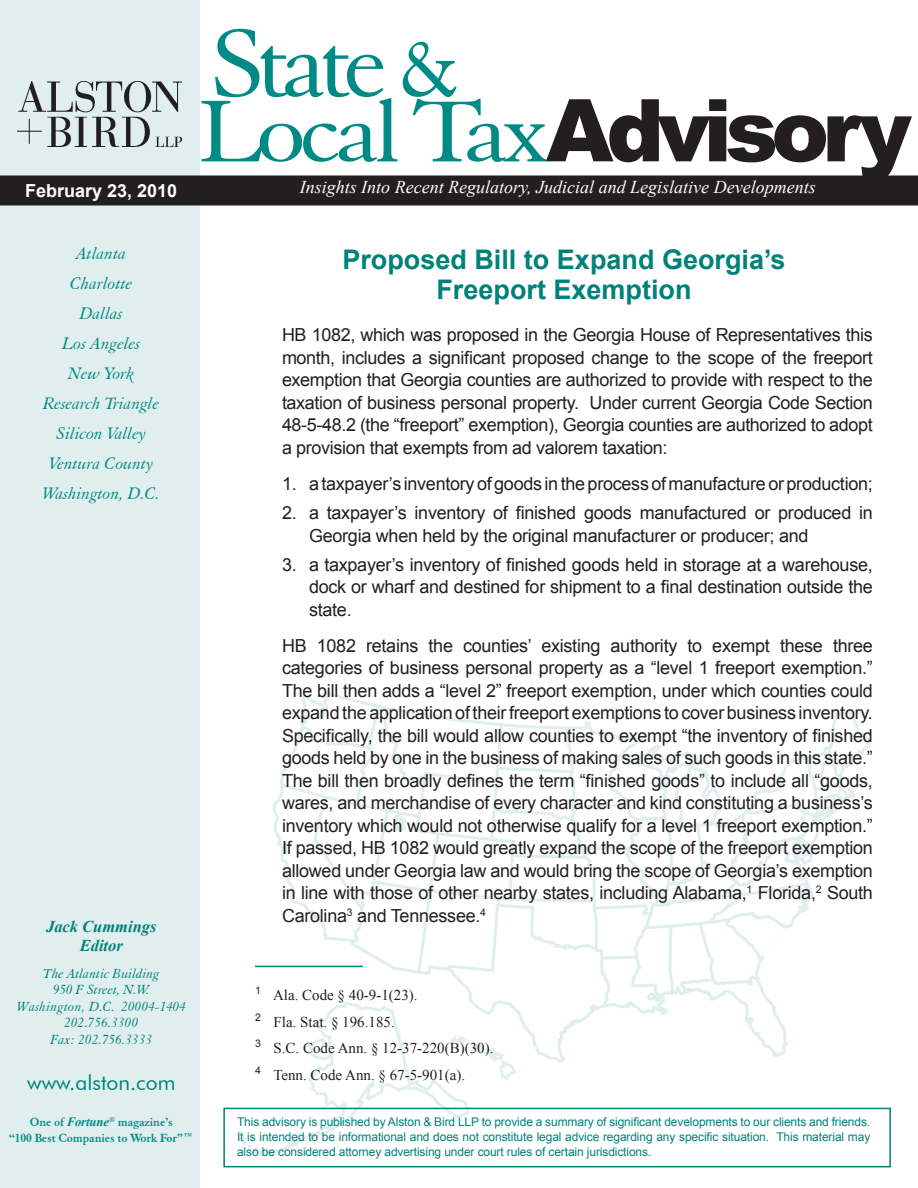
<style>
.page{position:relative;width:918px;height:1188px;background:#fff}
.page>*{position:absolute;margin:0;border:0;box-sizing:border-box;transform-origin:0 0}
.t1{font:105.15px "Elegant Garamond BT";letter-spacing:-.06em;color:#008a85}
.t2{font:94.65px "Elegant Garamond BT";letter-spacing:-.06em;color:#008a85;scale:1.11 1}
.t3{font:700 27px/30px "Arial";color:#00817a;text-align:center}
.t4{font:21px "Futura BT";color:#00817a}
.Body{font:18px/22.5px "Arial";letter-spacing:-.015em;color:#231f20;text-align:justify}
.t5{font:italic 18px "Elegant Garamond BT";color:#008a85}
.t6{font:italic 18px "Times New Roman";color:#fff}
.t7{font:700 18px "Arial";color:#fff}
.t8{font:italic 700 16.5px "Times New Roman";color:#00817a}
.Footnote{font:15px "Times New Roman";color:#231f20}
.t9{font:italic 14.25px/16.5px "Elegant Garamond BT";letter-spacing:.02em;color:#00817a;text-align:center}
.t10{font:700 12.75px/15.3px "Elegant Garamond BT";letter-spacing:-.01em;color:#008a85;text-align:center}
.Body_Text{font:12px/15px "Arial";letter-spacing:-.01em;color:#00817a;text-align:justify}
.s1{font-family:"Arial";font-weight:900;font-size:86.7px;color:#231f20}
.s2{font-family:"Times New Roman";font-style:italic}
</style>
<div class="page">
<div style="left:0;top:0;width:199px;height:1188px;background:#e0eeee"></div>
<div style="left:0;top:176px;width:918px;height:30px;background:#231f20"></div>
<svg style="left:295px;top:175px;width:524px;height:31px"></svg>
<img style="left:239px;top:691px;width:631px;height:464px">
<img style="left:17px;top:81px;width:165px;height:65px">
<div style="left:223px;top:1108px;width:668px;height:59px;border:2px solid #00817a"></div>
<hr style="left:255px;top:966px;width:108px;height:1px;background:#008a85">
<p class="t7" style="left:25px;top:179px;width:154px">February 23, 2010</p>
<p class="t1" style="left:209px;top:1px;width:252px">State &amp;</p>
<p class="t2" style="left:198px;top:75px;width:644px">Local Tax<span class="s1">Advisory</span></p>
<p class="t6" style="left:300px;top:175px;width:517px">Insights Into Recent Regulatory, Judicial and Legislative Developments</p>
<p class="t5" style="left:77px;top:243px;width:51px">Atlanta</p>
<p class="t5" style="left:70px;top:273px;width:64px">Charlotte</p>
<p class="t5" style="left:80px;top:303px;width:44px">Dallas</p>
<p class="t5" style="left:62px;top:333px;width:79px">Los Angeles</p>
<p class="t5" style="left:68px;top:363px;width:67px">New York</p>
<p class="t5" style="left:43px;top:393px;width:118px">Research Triangle</p>
<p class="t5" style="left:57px;top:423px;width:91px">Silicon Valley</p>
<p class="t5" style="left:49px;top:453px;width:106px">Ventura County</p>
<p class="t5" style="left:43px;top:483px;width:119px">Washington, D.C.</p>
<p class="t8" style="left:46px;top:915px;width:112px">Jack Cummings</p>
<p class="t8" style="left:80px;top:934px;width:45px">Editor</p>
<p class="t9" style="left:17px;top:965px;width:171px">The Atlantic Building<br>950 F Street, N.W.<br>Washington, D.C. 20004-1404<br>202.756.3300<br>Fax: 202.756.3333</p>
<p class="t4" style="left:27px;top:1070px;width:150px">www.alston.com</p>
<p class="t10" style="left:9px;top:1114px;width:186px">One of <span class="s2">Fortune</span><sup>®</sup> magazine’s<br>“100 Best Companies to Work For”™</p>
<p class="t3" style="left:342px;top:245px;width:445px">Proposed Bill to Expand Georgia’s<br>Freeport Exemption</p>
<p class="Body" style="left:282px;top:324px;width:592px">HB 1082, which was proposed in the Georgia House of Representatives this month, includes a significant proposed change to the scope of the freeport exemption that Georgia counties are authorized to provide with respect to the taxation of business personal property. Under current Georgia Code Section 48-5-48.2 (the “freeport” exemption), Georgia counties are authorized to adopt a provision that exempts from ad valorem taxation:</p>
<p class="Body" style="left:282px;top:473px;width:592px">1. a taxpayer’s inventory of goods in the process of manufacture or production;</p>
<p class="Body" style="left:309px;top:502px;width:565px;text-indent:-27px">2. a taxpayer’s inventory of finished goods manufactured or produced in<br>Georgia when held by the original manufacturer or producer; and</p>
<p class="Body" style="left:309px;top:554px;width:565px;text-indent:-27px">3. a taxpayer’s inventory of finished goods held in storage at a warehouse, dock or wharf and destined for shipment to a final destination outside the state.</p>
<p class="Body" style="left:282px;top:635px;width:592px">HB 1082 retains the counties’ existing authority to exempt these three categories of business personal property as a “level 1 freeport exemption.” The bill then adds a “level 2” freeport exemption, under which counties could expand the application of their freeport exemptions to cover business inventory.<br>Specifically, the bill would allow counties to exempt “the inventory of finished goods held by one in the business of making sales of such goods in this state.” The bill then broadly defines the term “finished goods” to include all “goods, wares, and merchandise of every character and kind constituting a business’s inventory which would not otherwise qualify for a level 1 freeport exemption.” If passed, HB 1082 would greatly expand the scope of the freeport exemption allowed under Georgia law and would bring the scope of Georgia’s exemption in line with those of other nearby states, including Alabama,<sup>1</sup> Florida,<sup>2</sup> South Carolina<sup>3</sup> and Tennessee.<sup>4</sup></p>
<p class="Footnote" style="left:255px;top:985px;width:164px"><sup>1</sup> Ala. Code § 40-9-1(23).</p>
<p class="Footnote" style="left:255px;top:1011px;width:141px"><sup>2</sup> Fla. Stat. § 196.185.</p>
<p class="Footnote" style="left:255px;top:1038px;width:240px"><sup>3</sup> S.C. Code Ann. § 12-37-220(B)(30).</p>
<p class="Footnote" style="left:255px;top:1065px;width:212px"><sup>4</sup> Tenn. Code Ann. § 67-5-901(a).</p>
<p class="Body_Text" style="left:237px;top:1114px;width:635px">This advisory is published by Alston &amp; Bird LLP to provide a summary of significant developments to our clients and friends.<br>It is intended to be informational and does not constitute legal advice regarding any specific situation. This material may also be considered attorney advertising under court rules of certain jurisdictions.</p>
</div>
